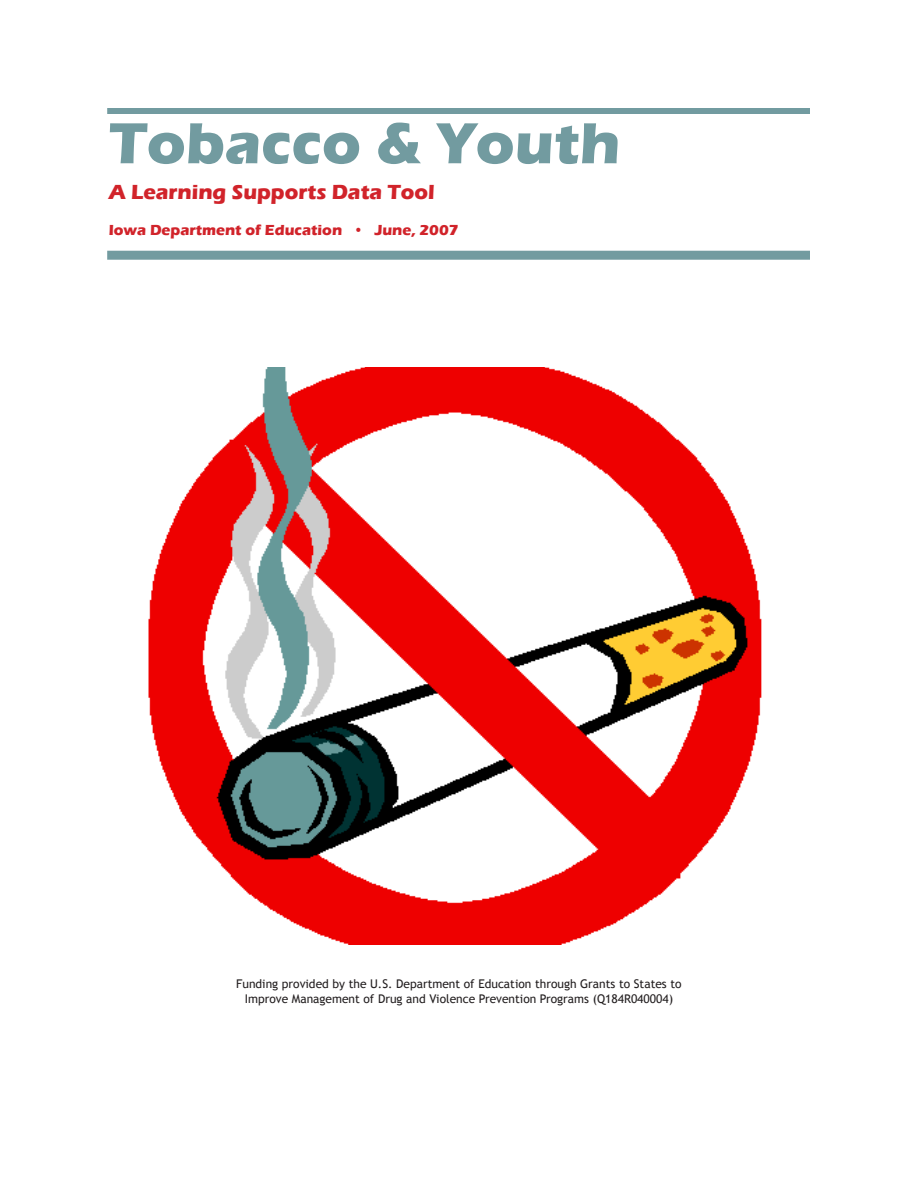
<style>
.page{position:relative;width:918px;height:1188px;background:#fff}
.page>*{position:absolute;margin:0;border:0;box-sizing:border-box;transform-origin:0 0}
.Major_Section_Headin{font:700 60px "Eras ITC";color:#729ba0}
.Minor_Section_Headin{font:700 21px "Eras ITC";color:#d1232a}
.Minor_Section_Headin-2{font:700 15px "Eras ITC";color:#d1232a}
.t1{font:12px "Trebuchet MS";color:#231f20}
</style>
<div class="page">
<div style="left:107px;top:108px;width:703px;height:6px;background:#729ba0"></div>
<div style="left:107px;top:251px;width:703px;height:9px;background:#729ba0"></div>
<img style="left:148px;top:368px;width:614px;height:577px">
<p class="Major_Section_Headin" style="left:109px;top:109px;width:513px">Tobacco &amp; Youth</p>
<p class="Minor_Section_Headin" style="left:109px;top:180px;width:327px">A Learning Supports Data Tool</p>
<p class="Minor_Section_Headin-2" style="left:109px;top:222px;width:351px">Iowa Department of Education • June, 2007</p>
<p class="t1" style="left:236px;top:977px;width:447px">Funding provided by the U.S. Department of Education through Grants to States to</p>
<p class="t1" style="left:245px;top:991px;width:430px">Improve Management of Drug and Violence Prevention Programs (Q184R040004)</p>
</div>
